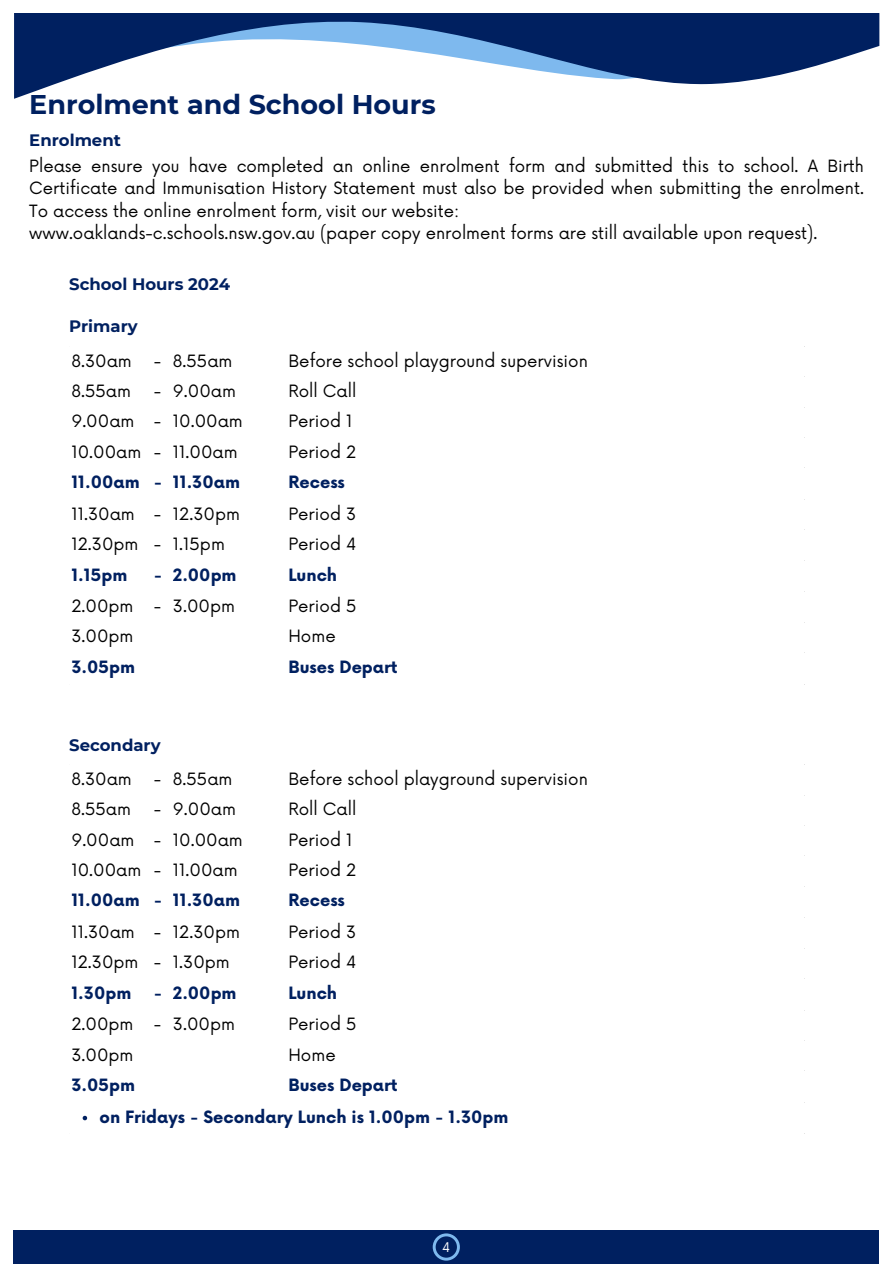
<style>
.page{position:relative;width:893px;height:1264px;background:#fff}
.page>*{position:absolute;margin:0;border:0;box-sizing:border-box;transform-origin:0 0}
.t1{font:700 27px "Montserrat";color:#002060}
.t2{font:16.5px/22.5px "Now";color:#000;text-align:justify}
.t3{font:700 16.5px "Now";color:#002060}
.t4{font:700 16.5px "Montserrat";color:#002060}
.t5{font:13.05px "Now";color:#fff}
</style>
<div class="page">
<svg style="left:14px;top:13px;width:865px;height:86px"></svg>
<div style="left:14px;top:1229px;width:864px;height:34px;background:#002060"></div>
<svg style="left:432px;top:1233px;width:28px;height:27px"></svg>
<div style="left:435px;top:1236px;width:22px;height:21px;background:#002060;border-radius:50%"></div>
<svg style="left:83px;top:1115px;width:4px;height:5px"></svg>
<h1 class="t1" style="left:29px;top:87px;width:408px">Enrolment and School Hours</h1>
<h2 class="t4" style="left:29px;top:130px;width:93px">Enrolment</h2>
<p class="t2" style="left:29px;top:155px;width:836px">Please ensure you have completed an online enrolment form and submitted this to school. A Birth Certificate and Immunisation History Statement must also be provided when submitting the enrolment.<br>To access the online enrolment form, visit our website:</p>
<p class="t2" style="left:29px;top:223px;width:789px">www.oaklands-c.schools.nsw.gov.au (paper copy enrolment forms are still available upon request).</p>
<p class="t4" style="left:69px;top:274px;width:162px">School Hours 2024</p>
<p class="t4" style="left:69px;top:316px;width:70px">Primary</p>
<p class="t2" style="left:71px;top:350px;width:62px">8.30am</p>
<p class="t2" style="left:154px;top:350px;width:9px">-</p>
<p class="t2" style="left:173px;top:350px;width:61px">8.55am</p>
<p class="t2" style="left:288px;top:350px;width:301px">Before school playground supervision</p>
<p class="t2" style="left:71px;top:381px;width:61px">8.55am</p>
<p class="t2" style="left:154px;top:381px;width:9px">-</p>
<p class="t2" style="left:173px;top:381px;width:65px">9.00am</p>
<p class="t2" style="left:288px;top:381px;width:69px">Roll Call</p>
<p class="t2" style="left:71px;top:411px;width:65px">9.00am</p>
<p class="t2" style="left:154px;top:411px;width:9px">-</p>
<p class="t2" style="left:173px;top:411px;width:71px">10.00am</p>
<p class="t2" style="left:288px;top:411px;width:65px">Period 1</p>
<p class="t2" style="left:71px;top:441px;width:71px">10.00am</p>
<p class="t2" style="left:154px;top:441px;width:9px">-</p>
<p class="t2" style="left:173px;top:441px;width:66px">11.00am</p>
<p class="t2" style="left:288px;top:441px;width:69px">Period 2</p>
<p class="t3" style="left:71px;top:473px;width:70px">11.00am</p>
<p class="t3" style="left:154px;top:473px;width:10px">-</p>
<p class="t3" style="left:173px;top:473px;width:69px">11.30am</p>
<p class="t3" style="left:288px;top:473px;width:58px">Recess</p>
<p class="t2" style="left:71px;top:503px;width:65px">11.30am</p>
<p class="t2" style="left:154px;top:503px;width:9px">-</p>
<p class="t2" style="left:173px;top:503px;width:69px">12.30pm</p>
<p class="t2" style="left:288px;top:503px;width:69px">Period 3</p>
<p class="t2" style="left:71px;top:534px;width:69px">12.30pm</p>
<p class="t2" style="left:154px;top:534px;width:9px">-</p>
<p class="t2" style="left:173px;top:534px;width:54px">1.15pm</p>
<p class="t2" style="left:288px;top:534px;width:69px">Period 4</p>
<p class="t3" style="left:71px;top:565px;width:57px">1.15pm</p>
<p class="t3" style="left:154px;top:565px;width:10px">-</p>
<p class="t3" style="left:173px;top:565px;width:65px">2.00pm</p>
<p class="t3" style="left:288px;top:565px;width:50px">Lunch</p>
<p class="t2" style="left:71px;top:595px;width:64px">2.00pm</p>
<p class="t2" style="left:154px;top:595px;width:9px">-</p>
<p class="t2" style="left:173px;top:595px;width:64px">3.00pm</p>
<p class="t2" style="left:288px;top:595px;width:69px">Period 5</p>
<p class="t2" style="left:71px;top:626px;width:64px">3.00pm</p>
<p class="t2" style="left:288px;top:626px;width:49px">Home</p>
<p class="t3" style="left:71px;top:658px;width:65px">3.05pm</p>
<p class="t3" style="left:288px;top:658px;width:111px">Buses Depart</p>
<h2 class="t4" style="left:69px;top:734px;width:93px">Secondary</h2>
<h2 class="t2" style="left:71px;top:768px;width:62px">8.30am</h2>
<p class="t2" style="left:154px;top:768px;width:9px">-</p>
<p class="t2" style="left:173px;top:768px;width:61px">8.55am</p>
<p class="t2" style="left:288px;top:768px;width:301px">Before school playground supervision</p>
<p class="t2" style="left:71px;top:799px;width:61px">8.55am</p>
<p class="t2" style="left:154px;top:799px;width:9px">-</p>
<p class="t2" style="left:173px;top:799px;width:65px">9.00am</p>
<p class="t2" style="left:288px;top:799px;width:69px">Roll Call</p>
<p class="t2" style="left:71px;top:829px;width:65px">9.00am</p>
<p class="t2" style="left:154px;top:829px;width:9px">-</p>
<p class="t2" style="left:173px;top:829px;width:71px">10.00am</p>
<p class="t2" style="left:288px;top:829px;width:65px">Period 1</p>
<p class="t2" style="left:71px;top:859px;width:71px">10.00am</p>
<p class="t2" style="left:154px;top:859px;width:9px">-</p>
<p class="t2" style="left:173px;top:859px;width:66px">11.00am</p>
<p class="t2" style="left:288px;top:859px;width:69px">Period 2</p>
<p class="t3" style="left:71px;top:891px;width:70px">11.00am</p>
<p class="t3" style="left:154px;top:891px;width:10px">-</p>
<p class="t3" style="left:173px;top:891px;width:69px">11.30am</p>
<p class="t3" style="left:288px;top:891px;width:58px">Recess</p>
<p class="t2" style="left:71px;top:921px;width:65px">11.30am</p>
<p class="t2" style="left:154px;top:921px;width:9px">-</p>
<p class="t2" style="left:173px;top:921px;width:69px">12.30pm</p>
<p class="t2" style="left:288px;top:921px;width:69px">Period 3</p>
<p class="t2" style="left:71px;top:952px;width:69px">12.30pm</p>
<p class="t2" style="left:154px;top:952px;width:9px">-</p>
<p class="t2" style="left:173px;top:952px;width:58px">1.30pm</p>
<p class="t2" style="left:288px;top:952px;width:69px">Period 4</p>
<p class="t3" style="left:71px;top:983px;width:61px">1.30pm</p>
<p class="t3" style="left:154px;top:983px;width:10px">-</p>
<p class="t3" style="left:173px;top:983px;width:65px">2.00pm</p>
<p class="t3" style="left:288px;top:983px;width:50px">Lunch</p>
<p class="t2" style="left:71px;top:1013px;width:64px">2.00pm</p>
<p class="t2" style="left:154px;top:1013px;width:9px">-</p>
<p class="t2" style="left:173px;top:1013px;width:64px">3.00pm</p>
<p class="t2" style="left:288px;top:1013px;width:69px">Period 5</p>
<p class="t2" style="left:71px;top:1044px;width:64px">3.00pm</p>
<p class="t2" style="left:288px;top:1044px;width:49px">Home</p>
<p class="t3" style="left:71px;top:1076px;width:65px">3.05pm</p>
<p class="t3" style="left:288px;top:1076px;width:111px">Buses Depart</p>
<p class="t3" style="left:99px;top:1107px;width:410px">on Fridays - Secondary Lunch is 1.00pm - 1.30pm</p>
<h2 class="t5" style="left:442px;top:1239px;width:10px">4</h2>
</div>
